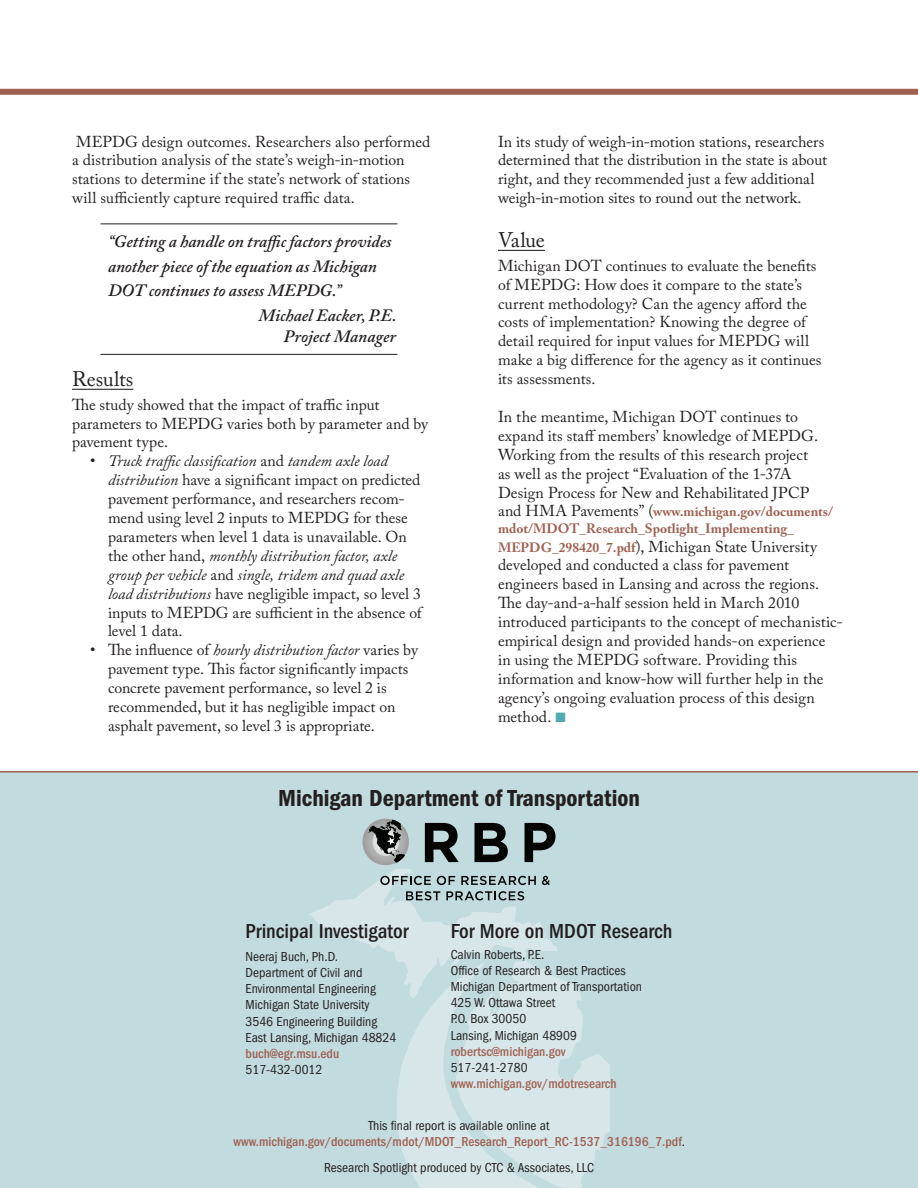
<style>
.page{position:relative;width:918px;height:1188px;background:#fff}
.page>*{position:absolute;margin:0;border:0;box-sizing:border-box;transform-origin:0 0}
.Project_Info{font:600 condensed 24px "Franklin Gothic";color:#231f20}
.Project_Info-2{font:500 condensed 21px "Franklin Gothic";color:#231f20}
.t1{font:21px "Adobe Caslon Pro";color:#231f20}
.Intro_Paragraph{font:italic 600 17.25px/24.8px "Adobe Caslon Pro";color:#231f20}
.Body_Copy{font:15.75px/18.9px "Adobe Caslon Pro";color:#231f20}
.Bullet_body_copy{font:15.75px/18.9px "Adobe Caslon Pro";color:#231f20}
.Project_Info-3{font:condensed 13.5px/16.2px "Franklin Gothic";color:#231f20}
.Project_Info-4{font:500 condensed 13.5px/16.2px "Franklin Gothic";color:#a06152;text-align:center}
.Body_Copy-2{font:700 13.5px/16.2px "Adobe Caslon Pro";color:#a06152}
.s1{font-style:italic}
.s2{font-weight:400;font-size:15.75px;color:#231f20}
.s3{font-weight:700;font-size:13.5px;color:#a06152}
.s4{color:#54aab1}
.s5{font-weight:400;color:#231f20}
</style>
<div class="page">
<div style="left:0;top:771px;width:918px;height:417px;background:#c2dbde"></div>
<hr style="left:72px;top:389px;width:61px;height:1px;background:#231f20">
<hr style="left:498px;top:250px;width:47px;height:1px;background:#231f20">
<hr style="left:0;top:771px;width:918px;height:1px;background:#a06152">
<hr style="left:100px;top:354px;width:298px;height:1px;background:#231f20">
<hr style="left:100px;top:224px;width:298px;height:1px;background:#231f20">
<div style="left:0;top:89px;width:918px;height:6px;background:#a06152"></div>
<svg style="left:309px;top:819px;width:301px;height:369px"></svg>
<p class="Body_Copy" style="left:72px;top:132px;width:360px">MEPDG design outcomes. Researchers also performed a distribution analysis of the state’s weigh-in-motion stations to determine if the state’s network of stations will sufficiently capture required traffic data.</p>
<p class="Intro_Paragraph" style="left:108px;top:229px;width:285px">“Getting a handle on traffic factors provides another piece of the equation as Michigan<br>DOT continues to assess MEPDG.”</p>
<p class="Intro_Paragraph" style="left:259px;top:303px;width:139px">Michael Eacker, P.E.</p>
<p class="Intro_Paragraph" style="left:284px;top:324px;width:114px">Project Manager</p>
<p class="t1" style="left:72px;top:367px;width:63px">Results</p>
<p class="Body_Copy" style="left:72px;top:395px;width:358px">The study showed that the impact of traffic input parameters to MEPDG varies both by parameter and by pavement type.</p>
<p class="Bullet_body_copy" style="left:108px;top:451px;width:315px;text-indent:-18px">• <span class="s1">Truck traffic classification</span> and <span class="s1">tandem axle load distribution</span> have a significant impact on predicted pavement performance, and researchers recom&shy;mend using level 2 inputs to MEPDG for these parameters when level 1 data is unavailable. On the other hand, <span class="s1">monthly distribution factor, axle group per vehicle</span> and <span class="s1">single, tridem and quad axle load distributions</span> have negligible impact, so level 3 inputs to MEPDG are sufficient in the absence of level 1 data.</p>
<p class="Bullet_body_copy" style="left:108px;top:640px;width:311px;text-indent:-18px">• The influence of <span class="s1">hourly distribution factor</span> varies by pavement type. This factor significantly impacts concrete pavement performance, so level 2 is recommended, but it has negligible impact on asphalt pavement, so level 3 is appropriate.</p>
<p class="Body_Copy" style="left:498px;top:132px;width:331px">In its study of weigh-in-motion stations, researchers determined that the distribution in the state is about right, and they recommended just a few additional weigh-in-motion sites to round out the network.</p>
<p class="t1" style="left:498px;top:228px;width:48px">Value</p>
<p class="Body_Copy" style="left:498px;top:256px;width:325px">Michigan DOT continues to evaluate the benefits of MEPDG: How does it compare to the state’s current methodology? Can the agency afford the costs of implementation? Knowing the degree of detail required for input values for MEPDG will make a big difference for the agency as it continues its assessments.</p>
<p class="Body_Copy" style="left:498px;top:407px;width:322px">In the meantime, Michigan DOT continues to expand its staff members’ knowledge of MEPDG.<br>Working from the results of this research project as well as the project “Evaluation of the 1-37A Design Process for New and Rehabilitated JPCP</p>
<p class="Body_Copy-2" style="left:498px;top:504px;width:337px"><span class="s2">and HMA Pavements” (</span>www.michigan.gov/documents/ mdot/MDOT_Research_Spotlight_Implementing_</p>
<p class="Body_Copy" style="left:498px;top:537px;width:346px"><span class="s3">MEPDG_298420_7.pdf</span>), Michigan State University developed and conducted a class for pavement engineers based in Lansing and across the regions.<br>The day-and-a-half session held in March 2010 introduced participants to the concept of mechanistic&shy;empirical design and provided hands-on experience<br>in using the MEPDG software. Providing this information and know-how will further help in the agency’s ongoing evaluation process of this design method. <span class="s4">■</span></p>
<p class="Project_Info" style="left:278px;top:784px;width:363px">Michigan Department of Transportation</p>
<p class="Project_Info-2" style="left:246px;top:919px;width:165px">Principal Investigator</p>
<p class="Project_Info-3" style="left:246px;top:948px;width:94px">Neeraj Buch, Ph.D.</p>
<p class="Project_Info-3" style="left:246px;top:965px;width:132px">Department of Civil and<br>Environmental Engineering</p>
<p class="Project_Info-3" style="left:246px;top:997px;width:126px">Michigan State University</p>
<p class="Project_Info-3" style="left:246px;top:1013px;width:133px">3546 Engineering Building</p>
<p class="Project_Info-3" style="left:246px;top:1029px;width:152px">East Lansing, Michigan 48824</p>
<p class="Project_Info-4" style="left:246px;top:1045px;width:95px">buch@egr.msu.edu</p>
<p class="Project_Info-3" style="left:246px;top:1062px;width:78px">517-432-0012</p>
<p class="Project_Info-2" style="left:451px;top:919px;width:223px">For More on MDOT Research</p>
<p class="Project_Info-3" style="left:451px;top:946px;width:193px">Calvin Roberts, P.E.<br>Office of Research &amp; Best Practices<br>Michigan Department of Transportation<br>425 W. Ottawa Street<br>P.O. Box 30050</p>
<p class="Project_Info-3" style="left:451px;top:1027px;width:128px">Lansing, Michigan 48909</p>
<p class="Project_Info-4" style="left:451px;top:1043px;width:116px">robertsc@michigan.gov</p>
<p class="Project_Info-3" style="left:451px;top:1059px;width:78px">517-241-2780</p>
<p class="Project_Info-4" style="left:451px;top:1076px;width:167px">www.michigan.gov/mdotresearch</p>
<p class="Project_Info-4" style="left:234px;top:1117px;width:453px"><span class="s5">This final report is available online at </span>www.michigan.gov/documents/mdot/MDOT_Research_Report_RC-1537_316196_7.pdf<span class="s5">.</span></p>
<p class="Project_Info-3" style="left:324px;top:1159px;width:271px">Research Spotlight produced by CTC &amp; Associates, LLC</p>
</div>
